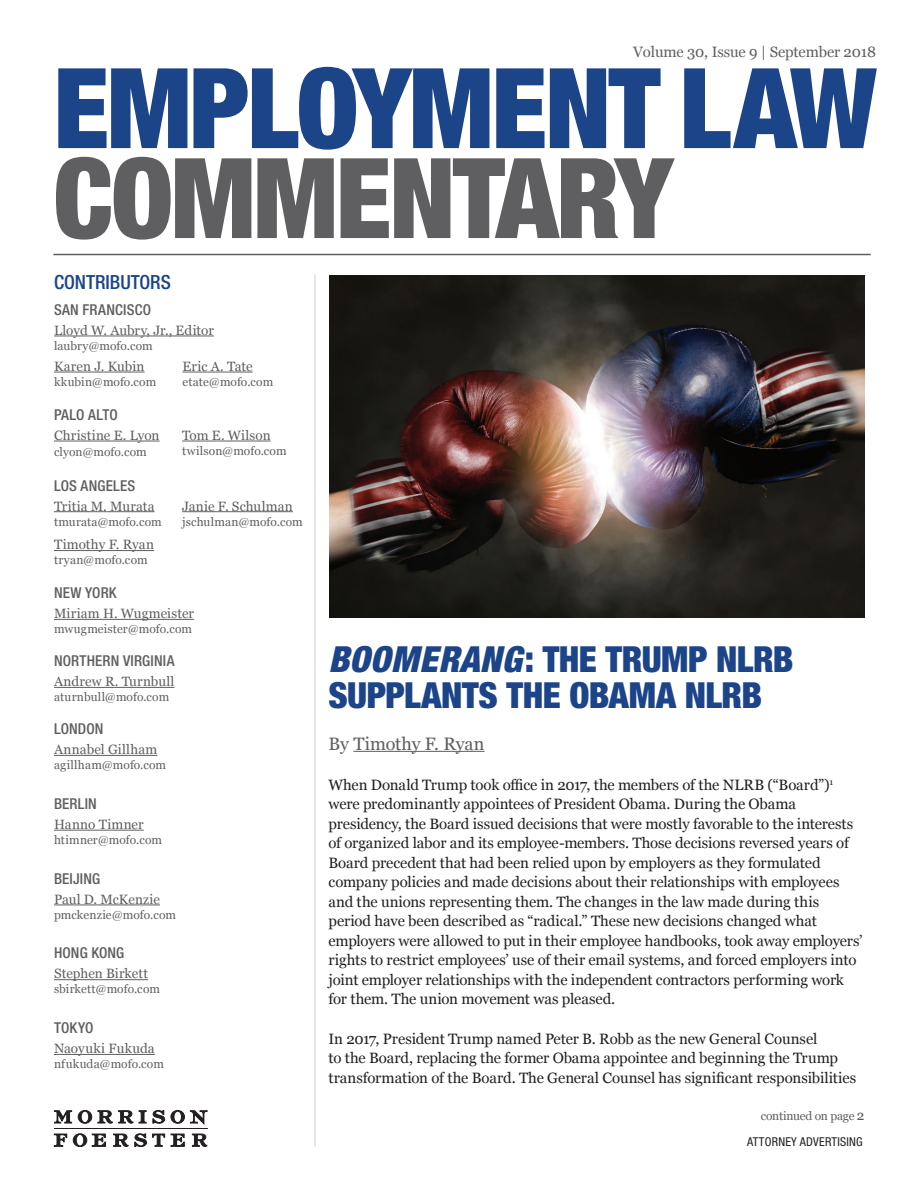
<style>
.page{position:relative;width:918px;height:1188px;background:#fff}
.page>*{position:absolute;margin:0;border:0;box-sizing:border-box;transform-origin:0 0}
.t1{font:900 condensed 111.6px "Helvetica Neue LT Std";letter-spacing:-.02em;color:#1c4489}
.t2{font:900 condensed 111.6px "Helvetica Neue LT Std";letter-spacing:-.02em;color:#5f5f62}
.t3{font:900 condensed 36px/36px "Helvetica Neue LT Std";letter-spacing:-.015em;color:#1c4489}
.t4{font:500 condensed 19.5px "Helvetica Neue LT Std";color:#1c4489}
.t5{font:18px "Georgia";letter-spacing:-.005em;color:#5f5f62}
.t6{font:15px/19.5px "Georgia";letter-spacing:-.01em;color:#231f20}
.t7{font:500 condensed 15px "Helvetica Neue LT Std";letter-spacing:.01em;color:#5f5f62}
.t8{font:15px "Georgia";letter-spacing:-.01em;color:#5f5f62}
.t9{font:13.5px "Georgia";letter-spacing:.01em;color:#5f5f62}
.t10{font:condensed 12.15px "Helvetica Neue LT Std";letter-spacing:.02em;color:#231f20}
.t11{font:12px "Georgia";color:#5f5f62}
.t12{font:12px "Georgia";letter-spacing:.02em;color:#5f5f62}
.t13{font:12px "Georgia";letter-spacing:-.02em;color:#5f5f62}
.s1{font-style:italic}
.s2{font-size:13.5px;color:#57585a}
</style>
<div class="page">
<hr style="left:54px;top:1128px;width:153px;height:1px;background:#231f20">
<svg style="left:54px;top:1110px;width:18px;height:13px"></svg>
<svg style="left:78px;top:1110px;width:14px;height:14px"></svg>
<svg style="left:98px;top:1110px;width:35px;height:13px"></svg>
<svg style="left:139px;top:1110px;width:7px;height:13px"></svg>
<svg style="left:153px;top:1110px;width:12px;height:14px"></svg>
<svg style="left:171px;top:1110px;width:36px;height:14px"></svg>
<svg style="left:54px;top:1134px;width:13px;height:13px"></svg>
<svg style="left:73px;top:1134px;width:33px;height:13px"></svg>
<svg style="left:113px;top:1134px;width:15px;height:13px"></svg>
<svg style="left:134px;top:1134px;width:31px;height:13px"></svg>
<svg style="left:171px;top:1134px;width:14px;height:13px"></svg>
<svg style="left:192px;top:1134px;width:15px;height:13px"></svg>
<img style="left:329px;top:275px;width:536px;height:343px">
<hr style="left:53px;top:254px;width:818px;height:1px;background:#5f5f62">
<hr style="left:353px;top:751px;width:132px;height:1px;background:#5f5f62">
<hr style="left:315px;top:275px;width:1px;height:872px;background:#cdced0">
<hr style="left:54px;top:336px;width:160px;height:1px;background:#5f5f62">
<hr style="left:54px;top:441px;width:106px;height:1px;background:#5f5f62">
<hr style="left:182px;top:441px;width:89px;height:1px;background:#5f5f62">
<hr style="left:54px;top:619px;width:140px;height:1px;background:#5f5f62">
<hr style="left:54px;top:687px;width:121px;height:1px;background:#5f5f62">
<hr style="left:54px;top:755px;width:103px;height:1px;background:#5f5f62">
<hr style="left:54px;top:830px;width:90px;height:1px;background:#5f5f62">
<hr style="left:54px;top:905px;width:106px;height:1px;background:#5f5f62">
<hr style="left:54px;top:979px;width:94px;height:1px;background:#5f5f62">
<hr style="left:54px;top:1054px;width:101px;height:1px;background:#5f5f62">
<hr style="left:54px;top:511px;width:100px;height:1px;background:#5f5f62">
<hr style="left:182px;top:511px;width:111px;height:1px;background:#5f5f62">
<hr style="left:54px;top:372px;width:91px;height:1px;background:#5f5f62">
<hr style="left:182px;top:372px;width:71px;height:1px;background:#5f5f62">
<hr style="left:54px;top:550px;width:100px;height:1px;background:#5f5f62">
<p class="t8" style="left:633px;top:41px;width:245px">Volume 30, Issue 9 | September 2018</p>
<h1 class="t1" style="left:53px;top:40px;width:825px">EMPLOYMENT LAW</h1>
<h1 class="t2" style="left:53px;top:130px;width:621px">COMMENTARY</h1>
<h3 class="t4" style="left:54px;top:270px;width:118px">CONTRIBUTORS</h3>
<p class="t7" style="left:54px;top:300px;width:99px">SAN FRANCISCO</p>
<p class="t9" style="left:54px;top:320px;width:161px">Lloyd W. Aubry, Jr., Editor</p>
<p class="t11" style="left:54px;top:337px;width:100px">laubry@mofo.com</p>
<p class="t9" style="left:54px;top:356px;width:92px">Karen J. Kubin</p>
<p class="t11" style="left:54px;top:373px;width:104px">kkubin@mofo.com</p>
<p class="t7" style="left:54px;top:406px;width:65px">PALO ALTO</p>
<p class="t9" style="left:54px;top:425px;width:107px">Christine E. Lyon</p>
<p class="t11" style="left:54px;top:443px;width:94px">clyon@mofo.com</p>
<p class="t7" style="left:54px;top:476px;width:83px">LOS ANGELES</p>
<p class="t9" style="left:54px;top:496px;width:102px">Tritia M. Murata</p>
<p class="t11" style="left:54px;top:513px;width:109px">tmurata@mofo.com</p>
<p class="t9" style="left:54px;top:535px;width:102px">Timothy F. Ryan</p>
<p class="t11" style="left:54px;top:551px;width:95px">tryan@mofo.com</p>
<p class="t9" style="left:182px;top:356px;width:72px">Eric A. Tate</p>
<p class="t11" style="left:182px;top:373px;width:92px">etate@mofo.com</p>
<p class="t9" style="left:182px;top:425px;width:90px">Tom E. Wilson</p>
<p class="t11" style="left:182px;top:442px;width:106px">twilson@mofo.com</p>
<p class="t9" style="left:182px;top:496px;width:112px">Janie F. Schulman</p>
<p class="t11" style="left:182px;top:513px;width:122px">jschulman@mofo.com</p>
<p class="t7" style="left:54px;top:584px;width:64px">NEW YORK</p>
<p class="t9" style="left:54px;top:604px;width:142px">Miriam H. Wugmeister</p>
<p class="t11" style="left:54px;top:620px;width:140px">mwugmeister@mofo.com</p>
<p class="t7" style="left:54px;top:652px;width:122px">NORTHERN VIRGINIA</p>
<p class="t9" style="left:54px;top:672px;width:122px">Andrew R. Turnbull</p>
<p class="t11" style="left:54px;top:688px;width:117px">aturnbull@mofo.com</p>
<p class="t7" style="left:54px;top:720px;width:51px">LONDON</p>
<p class="t9" style="left:54px;top:740px;width:105px">Annabel Gillham</p>
<p class="t12" style="left:54px;top:756px;width:114px">agillham@mofo.com</p>
<p class="t7" style="left:54px;top:795px;width:44px">BERLIN</p>
<p class="t9" style="left:54px;top:814px;width:91px">Hanno Timner</p>
<p class="t11" style="left:54px;top:831px;width:110px">htimner@mofo.com</p>
<p class="t7" style="left:54px;top:869px;width:48px">BEIJING</p>
<p class="t9" style="left:54px;top:889px;width:107px">Paul D. McKenzie</p>
<p class="t11" style="left:54px;top:906px;width:124px">pmckenzie@mofo.com</p>
<p class="t7" style="left:54px;top:944px;width:72px">HONG KONG</p>
<p class="t9" style="left:54px;top:964px;width:96px">Stephen Birkett</p>
<p class="t11" style="left:54px;top:981px;width:108px">sbirkett@mofo.com</p>
<p class="t7" style="left:54px;top:1019px;width:41px">TOKYO</p>
<p class="t9" style="left:54px;top:1039px;width:102px">Naoyuki Fukuda</p>
<p class="t12" style="left:54px;top:1055px;width:111px">nfukuda@mofo.com</p>
<h2 class="t3" style="left:328px;top:641px;width:466px"><span class="s1">BOOMERANG</span>: THE TRUMP NLRB<br>SUPPLANTS THE OBAMA NLRB</h2>
<p class="t5" style="left:328px;top:730px;width:158px">By Timothy F. Ryan</p>
<p class="t6" style="left:328px;top:774px;width:536px">When Donald Trump took office in 2017, the members of the NLRB (“Board”)<sup>1 </sup>were predominantly appointees of President Obama. During the Obama presidency, the Board issued decisions that were mostly favorable to the interests of organized labor and its employee-members. Those decisions reversed years of Board precedent that had been relied upon by employers as they formulated company policies and made decisions about their relationships with employees and the unions representing them. The changes in the law made during this period have been described as “radical.” These new decisions changed what employers were allowed to put in their employee handbooks, took away employers’ rights to restrict employees’ use of their email systems, and forced employers into joint employer relationships with the independent contractors performing work for them. The union movement was pleased.</p>
<p class="t6" style="left:329px;top:1028px;width:529px">In 2017, President Trump named Peter B. Robb as the new General Counsel<br>to the Board, replacing the former Obama appointee and beginning the Trump transformation of the Board. The General Counsel has significant responsibilities</p>
<p class="t13" style="left:761px;top:1107px;width:105px">continued on page <span class="s2">2</span></p>
<p class="t10" style="left:747px;top:1135px;width:117px">ATTORNEY ADVERTISING</p>
</div>
